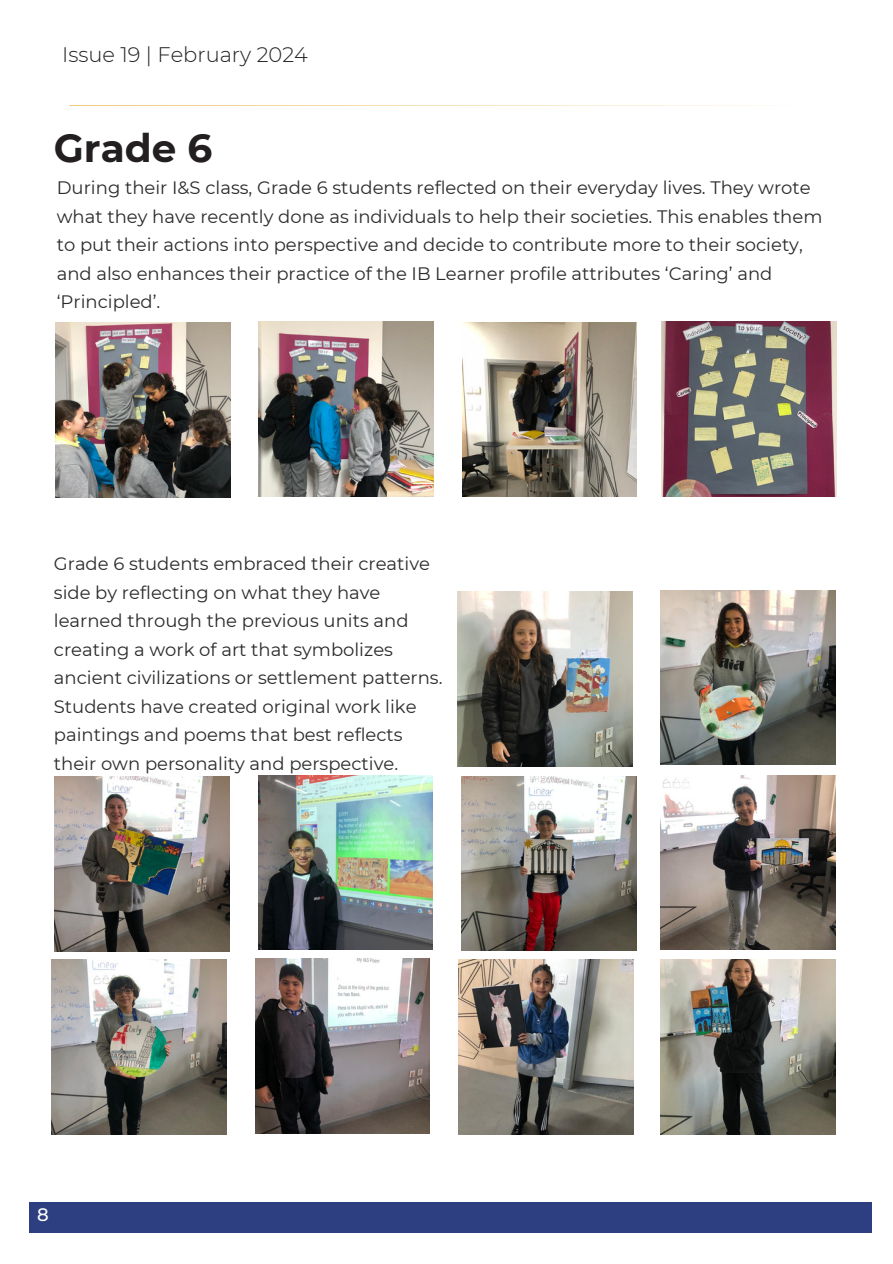
<style>
.page{position:relative;width:893px;height:1264px;background:#fff}
.page>*{position:absolute;margin:0;border:0;box-sizing:border-box;transform-origin:0 0}
.t1{font:700 39px "Montserrat";color:#231f20}
.t2{font:300 21px "Montserrat";color:#231f20}
.t3{font:18px/28.5px "Montserrat";color:#2b2b2b}
.t4{font:500 18px "Montserrat";color:#fff}
</style>
<div class="page">
<svg style="left:69px;top:105px;width:694px;height:1px"></svg>
<div style="left:29px;top:1202px;width:842px;height:31px;background:#2d3f81"></div>
<img style="left:661px;top:321px;width:175px;height:175px">
<img style="left:462px;top:322px;width:175px;height:175px">
<img style="left:55px;top:322px;width:175px;height:175px">
<img style="left:259px;top:321px;width:174px;height:175px">
<img style="left:660px;top:959px;width:175px;height:175px">
<img style="left:459px;top:959px;width:174px;height:175px">
<img style="left:52px;top:959px;width:174px;height:175px">
<img style="left:255px;top:958px;width:175px;height:175px">
<img style="left:660px;top:775px;width:175px;height:174px">
<img style="left:461px;top:776px;width:175px;height:174px">
<img style="left:55px;top:776px;width:174px;height:175px">
<img style="left:258px;top:775px;width:175px;height:174px">
<img style="left:457px;top:591px;width:175px;height:175px">
<img style="left:660px;top:590px;width:175px;height:175px">
<p class="t2" style="left:62px;top:41px;width:247px">Issue 19 | February 2024</p>
<p class="t1" style="left:54px;top:124px;width:160px">Grade 6</p>
<h2 class="t3" style="left:57px;top:174px;width:767px">During their I&amp;S class, Grade 6 students reflected on their everyday lives. They wrote what they have recently done as individuals to help their societies. This enables them to put their actions into perspective and decide to contribute more to their society, and also enhances their practice of the IB Learner profile attributes ‘Caring’ and ‘Principled’.</h2>
<p class="t3" style="left:54px;top:549px;width:390px">Grade 6 students embraced their creative side by reflecting on what they have learned through the previous units and creating a work of art that symbolizes ancient civilizations or settlement patterns.<br>Students have created original work like paintings and poems that best reflects their own personality and perspective.</p>
<p class="t4" style="left:37px;top:1203px;width:13px">8</p>
</div>
